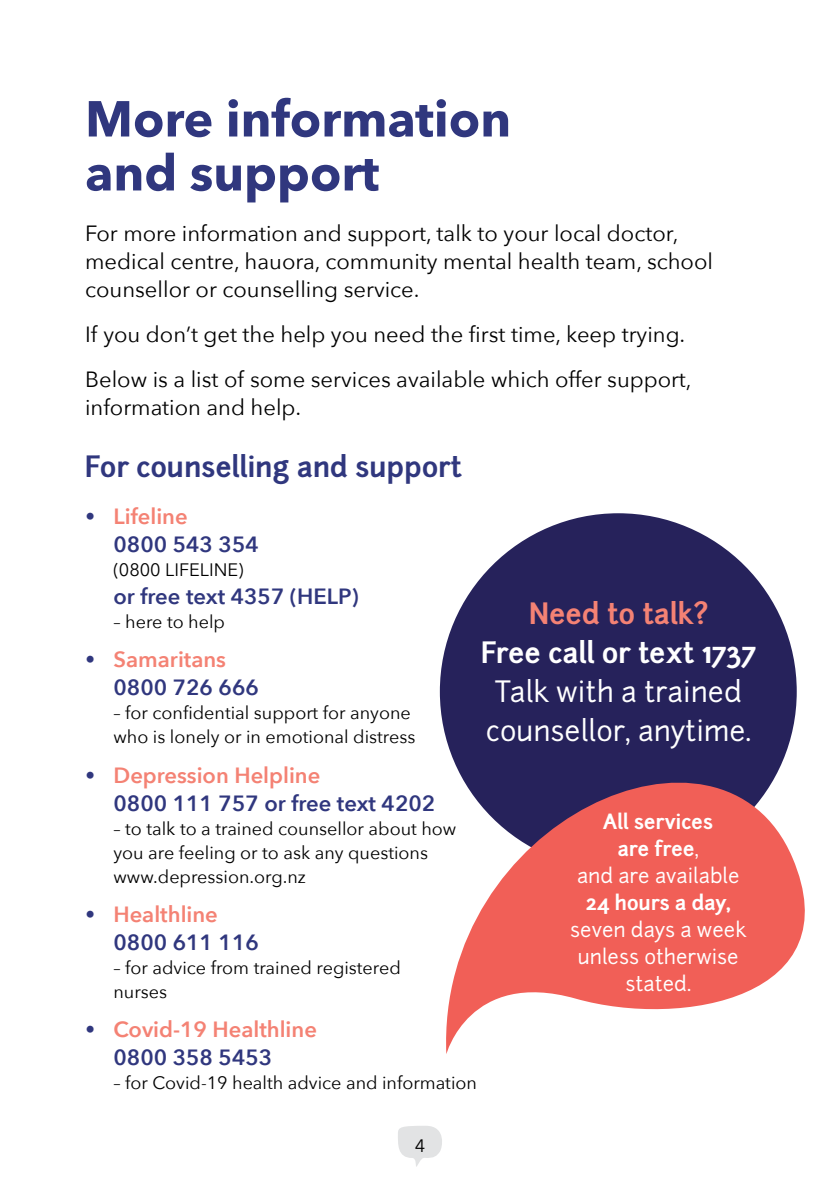
<style>
.page{position:relative;width:840px;height:1191px;background:#fff}
.page>*{position:absolute;margin:0;border:0;box-sizing:border-box;transform-origin:0 0}
.t1{font:700 50px/54px "Avenir Next";color:#30377e}
.t2{font:28px/39.2px "Junction";color:#fff;text-align:center}
.t3{font:700 28px "Junction";color:#30377e}
.t4{font:700 28px "Junction";color:#fff}
.t5{font:700 28px "Junction";color:#f48274}
.t6{font:22px/28px "Avenir Next";color:#000}
.t7{font:600 22px/28px "Avenir Next";color:#30377e}
.t8{font:600 22px/28px "Avenir Next";color:#f48274}
.t9{font:700 20px/27px "Junction";color:#fff;text-align:center}
.t10{font:20px/27px "Junction";color:#fff;text-align:center}
.t11{font:18px/24px "Avenir Next";color:#000}
.s1{font-weight:700;font-size:34px}
.s2{color:#f48274}
.s3{font-weight:700;font-size:34px;color:#30377e}
.s4{color:#30377e}
.s5{font-weight:400}
</style>
<div class="page">
<div style="left:439px;top:513px;width:357px;height:357px;background:#26225b;border-radius:50%"></div>
<svg style="left:439px;top:692px;width:366px;height:362px;fill:#f15f5b"></svg>
<svg style="left:398px;top:1126px;width:44px;height:40px"></svg>
<h1 class="t1" style="left:85px;top:91px;width:427px">More information and support</h1>
<p class="t6" style="left:85px;top:219px;width:629px">For more information and support, talk to your local doctor, medical centre, hauora, community mental health team, school counsellor or counselling service.</p>
<p class="t6" style="left:85px;top:311px;width:607px;line-height:45px">If you don’t get the help you need the first time, keep trying.<br>Below is a list of some services available which offer support,</p>
<p class="t6" style="left:85px;top:393px;width:217px">information and help.</p>
<p class="t3" style="left:85px;top:449px;width:378px">For counselling and support</p>
<p class="t7" style="left:113px;top:501px;width:147px;text-indent:-28px"><span class="s1">·</span> <span class="s2">Lifeline<br></span>0800 543 354</p>
<p class="t11" style="left:113px;top:557px;width:131px">(0800 LIFELINE)</p>
<p class="t7" style="left:113px;top:581px;width:247px">or free text 4357 (HELP)</p>
<p class="t11" style="left:113px;top:609px;width:113px">– here to help</p>
<p class="t8" style="left:113px;top:645px;width:147px;text-indent:-28px"><span class="s3">·</span> Samaritans<br><span class="s4">0800 726 666</span></p>
<p class="t11" style="left:113px;top:700px;width:303px">– for confidential support for anyone who is lonely or in emotional distress</p>
<p class="t7" style="left:113px;top:760px;width:323px;text-indent:-28px"><span class="s1">·</span> <span class="s2">Depression Helpline<br></span>0800 111 757 or free text 4202</p>
<p class="t11" style="left:113px;top:815px;width:344px">– to talk to a trained counsellor about how you are feeling or to ask any questions www.depression.org.nz</p>
<p class="t8" style="left:113px;top:899px;width:147px;text-indent:-28px"><span class="s3">·</span> Healthline<br><span class="s4">0800 611 116</span></p>
<p class="t11" style="left:113px;top:955px;width:289px">– for advice from trained registered nurses</p>
<p class="t8" style="left:113px;top:1015px;width:205px;text-indent:-28px"><span class="s3">·</span> Covid-19 Healthline<br><span class="s4">0800 358 5453</span></p>
<p class="t11" style="left:113px;top:1070px;width:365px">– for Covid-19 health advice and information</p>
<p class="t5" style="left:528px;top:595px;width:180px">Need to talk?</p>
<p class="t4" style="left:481px;top:634px;width:276px">Free call or text 1737</p>
<p class="t2" style="left:485px;top:672px;width:267px">Talk with a trained counsellor, anytime.</p>
<p class="t9" style="left:576px;top:808px;width:164px">All services<br>are free<span class="s5">,<br>and are available</span></p>
<p class="t9" style="left:586px;top:889px;width:146px">24 hours a day,</p>
<p class="t10" style="left:570px;top:916px;width:178px">seven days a week unless otherwise stated.</p>
<p class="t11" style="left:414px;top:1133px;width:12px">4</p>
</div>
